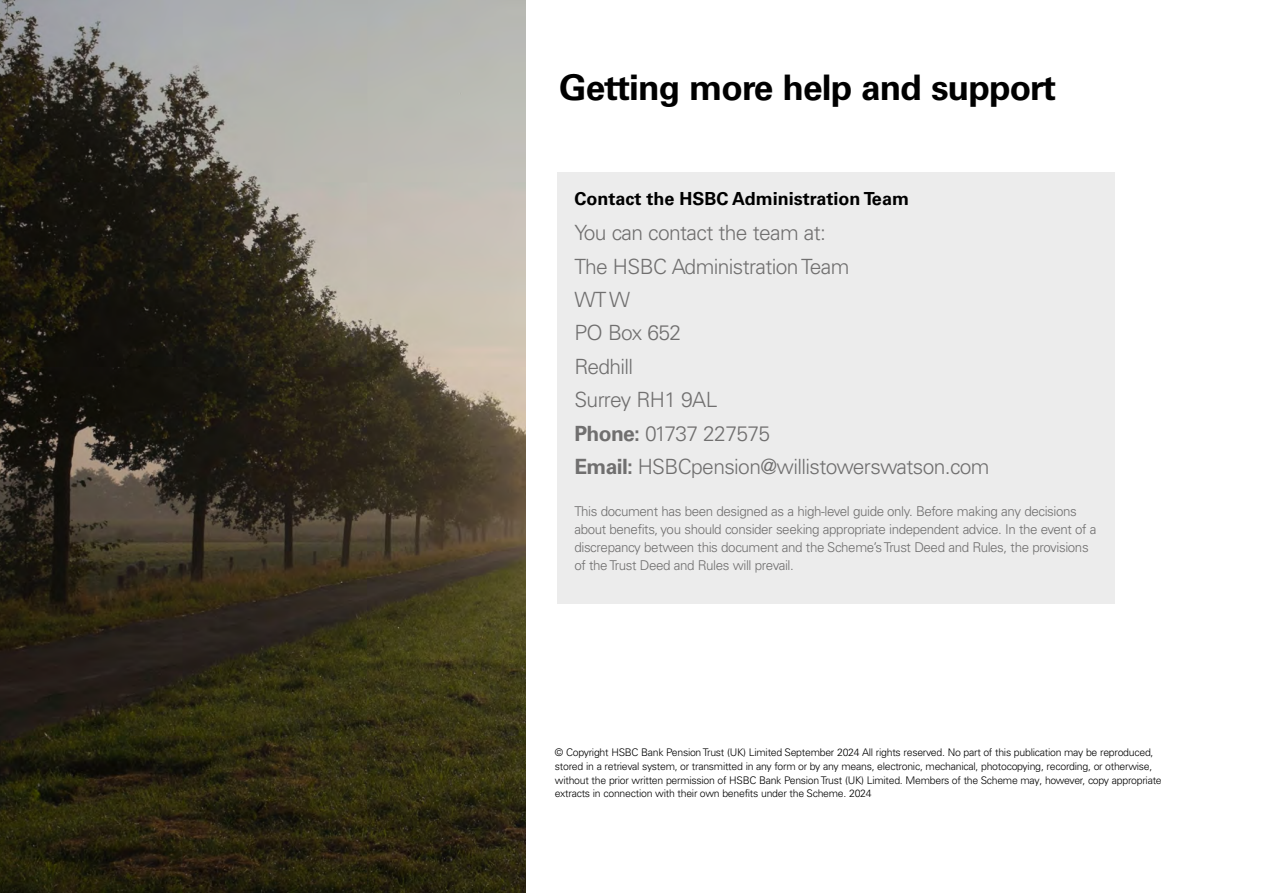
<style>
.page{position:relative;width:1263px;height:893px;background:#fff}
.page>*{position:absolute;margin:0;border:0;box-sizing:border-box;transform-origin:0 0}
.t1{font:700 35.25px "Univers LT Pro 65";letter-spacing:-.025em;color:#000}
.t2{font:300 21px/33.3px "Univers LT Pro 45";letter-spacing:-.03em;color:#706f6f}
.t3{font:700 18px "Univers LT Pro 65";color:#000}
.t4{font:300 13.5px/18px "Univers LT Pro 45";letter-spacing:-.03em;color:#706f6f}
.t5{font:300 10.5px/13.8px "Univers LT Pro 45";letter-spacing:-.025em;color:#000}
.s1{font-family:"Univers LT Pro 65";font-weight:700}
</style>
<div class="page">
<img style="left:0;top:0;width:525px;height:893px">
<div style="left:557px;top:172px;width:558px;height:432px;background:#ececec"></div>
<h1 class="t1" style="left:559px;top:66px;width:498px">Getting more help and support</h1>
<h3 class="t3" style="left:574px;top:188px;width:336px">Contact the HSBC Administration Team</h3>
<h2 class="t2" style="left:574px;top:216px;width:417px">You can contact the team at:<br>The HSBC Administration Team<br>WT W<br>PO Box 652<br>Redhill<br>Surrey RH1 9AL<br><span class="s1">Phone:</span> 01737 227575<br><span class="s1">Email:</span> HSBCpension@willistowerswatson.com</h2>
<p class="t4" style="left:574px;top:502px;width:524px">This document has been designed as a high-level guide only. Before making any decisions about benefits, you should consider seeking appropriate independent advice. In the event of a discrepancy between this document and the Scheme’s Trust Deed and Rules, the provisions of the Trust Deed and Rules will prevail.</p>
<p class="t5" style="left:555px;top:745px;width:608px">© Copyright HSBC Bank Pension Trust (UK) Limited September 2024 All rights reserved. No part of this publication may be reproduced, stored in a retrieval system, or transmitted in any form or by any means, electronic, mechanical, photocopying, recording, or otherwise, without the prior written permission of HSBC Bank Pension Trust (UK) Limited. Members of the Scheme may, however, copy appropriate extracts in connection with their own benefits under the Scheme. 2024</p>
</div>
